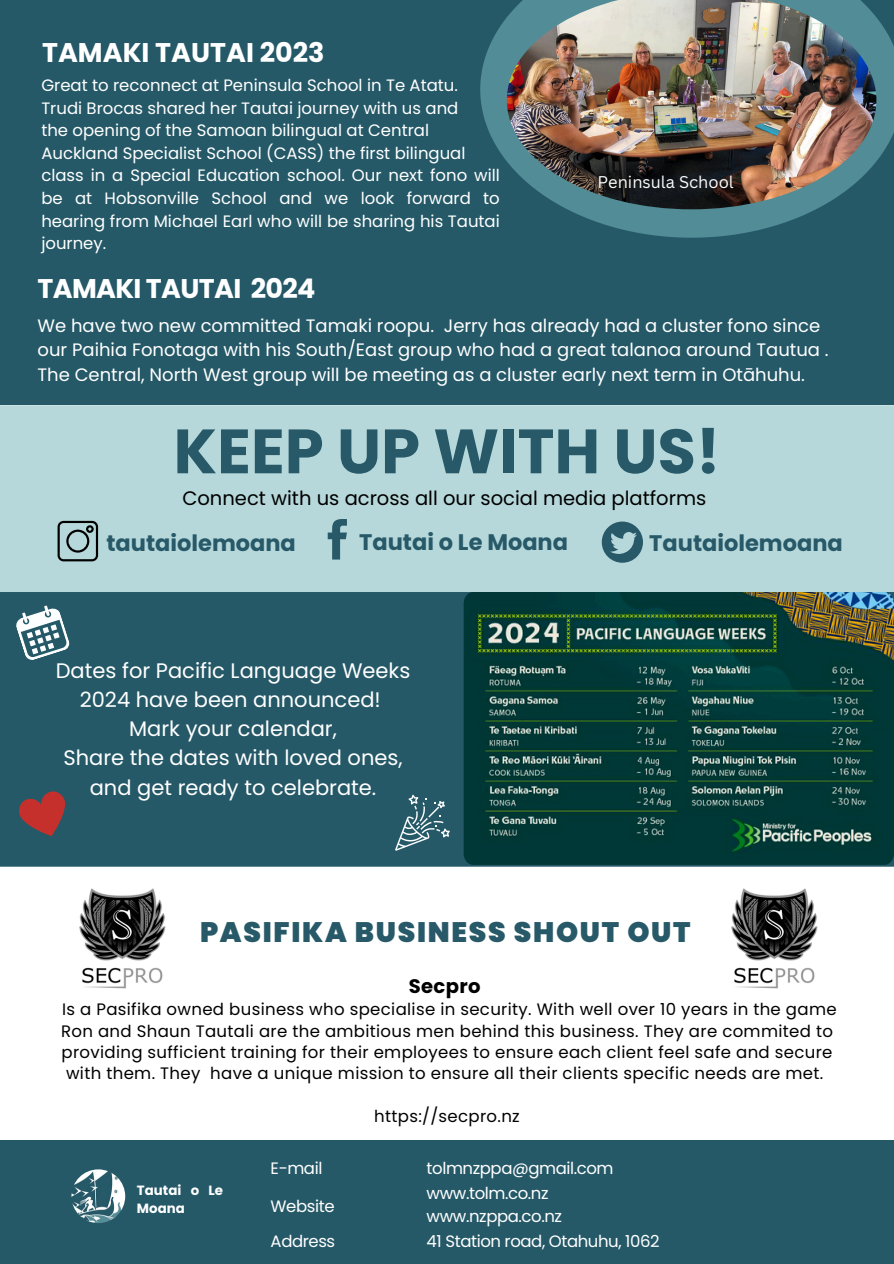
<style>
.page{position:relative;width:894px;height:1264px;background:#fff}
.page>*{position:absolute;margin:0;border:0;box-sizing:border-box;transform-origin:0 0}
.t1{font:700 62.4px "Poppins";color:#285968}
.t2{font:900 28.2px "Poppins";letter-spacing:.06em;color:#285968}
.t3{font:700 27px "Poppins";letter-spacing:-.015em;color:#fff}
.t4{font:700 22.5px "Poppins";color:#285968}
.t5{font:21px/29.2px "Poppins";color:#fff;text-align:center}
.t6{font:19.5px "Poppins";color:#000}
.t7{font:700 19.5px "Poppins";letter-spacing:.02em;color:#000}
.t8{font:18px/24.8px "Poppins";color:#fff}
.t9{font:16.5px/21.3px "Poppins";letter-spacing:.02em;color:#000;text-align:center}
.t10{font:16.5px/22.5px "Poppins";color:#fff}
.t11{font:16.5px "Poppins";letter-spacing:-.025em;color:#fff}
.t12{font:16.5px "Canva Sans";color:#fdfeff}
.t13{font:700 13.35px/17.9px "Poppins";color:#fff}
</style>
<div class="page">
<div style="left:0;top:1140px;width:893px;height:123px;background:#255968"></div>
<img style="left:71px;top:1169px;width:54px;height:54px;border-radius:50%">
<div style="left:0;top:405px;width:893px;height:187px;background:#b6d8db"></div>
<div style="left:0;top:592px;width:893px;height:274px;background:#255968"></div>
<div style="left:0;top:0;width:893px;height:405px;background:#255968"></div>
<img style="left:463px;top:592px;width:430px;height:272px">
<svg style="left:480px;top:17px;width:413px;height:221px"></svg>
<img style="left:506px;top:0;width:370px;height:209px">
<img style="left:79px;top:888px;width:87px;height:101px">
<img style="left:731px;top:888px;width:87px;height:101px">
<svg style="left:58px;top:521px;width:40px;height:40px;background:#80989a"></svg>
<svg style="left:327px;top:519px;width:20px;height:40px"></svg>
<svg style="left:601px;top:521px;width:41px;height:41px;background:#648f99"></svg>
<svg style="left:13px;top:602px;width:58px;height:60px"></svg>
<svg style="left:395px;top:794px;width:54px;height:56px;background:#487380"></svg>
<svg style="left:13px;top:784px;width:63px;height:60px;background:#5e4a52"></svg>
<h4 class="t3" style="left:42px;top:33px;width:284px">TAMAKI TAUTAI 2023</h4>
<p class="t10" style="left:41px;top:74px;width:460px">Great to reconnect at Peninsula School in Te Atatu.<br>Trudi Brocas shared her Tautai journey with us and<br>the opening of the Samoan bilingual at Central Auckland Specialist School (CASS) the first bilingual class in a Special Education school. Our next fono will be at Hobsonville School and we look forward to hearing from Michael Earl who will be sharing his Tautai journey.</p>
<p class="t3" style="left:38px;top:269px;width:279px">TAMAKI TAUTAI 2024</p>
<p class="t12" style="left:597px;top:171px;width:138px">Peninsula School</p>
<p class="t8" style="left:38px;top:313px;width:792px">We have two new committed Tamaki roopu. Jerry has already had a cluster fono since our Paihia Fonotaga with his South/East group who had a great talanoa around Tautua .<br>The Central, North West group will be meeting as a cluster early next term in Otāhuhu.</p>
<p class="t1" style="left:173px;top:408px;width:548px">KEEP UP WITH US!</p>
<p class="t6" style="left:182px;top:485px;width:525px">Connect with us across all our social media platforms</p>
<p class="t4" style="left:106px;top:527px;width:191px">tautaiolemoana</p>
<h2 class="t4" style="left:359px;top:527px;width:210px">Tautai o Le Moana</h2>
<h6 class="t5" style="left:56px;top:655px;width:356px">Dates for Pacific Language Weeks<br>2024 have been announced!<br>Mark your calendar,<br>Share the dates with loved ones, and get ready to celebrate.</h6>
<h6 class="t4" style="left:649px;top:527px;width:195px">Tautaiolemoana</h6>
<h6 class="t2" style="left:200px;top:912px;width:492px">PASIFIKA BUSINESS SHOUT OUT</h6>
<h2 class="t7" style="left:408px;top:972px;width:73px">Secpro</h2>
<h2 class="t9" style="left:61px;top:998px;width:777px">Is a Pasifika owned business who specialise in security. With well over 10 years in the game Ron and Shaun Tautali are the ambitious men behind this business. They are commited to providing sufficient training for their employees to ensure each client feel safe and secure with them. They have a unique mission to ensure all their clients specific needs are met.</h2>
<h5 class="t9" style="left:374px;top:1105px;width:147px">https://secpro.nz</h5>
<h5 class="t11" style="left:426px;top:1156px;width:188px">tolmnzppa@gmail.com</h5>
<p class="t11" style="left:426px;top:1181px;width:123px">www.tolm.co.nz</p>
<p class="t11" style="left:426px;top:1229px;width:234px">41 Station road, Otahuhu, 1062</p>
<p class="t10" style="left:270px;top:1156px;width:53px">E-mail</p>
<h3 class="t11" style="left:270px;top:1194px;width:65px">Website</h3>
<h3 class="t11" style="left:270px;top:1229px;width:66px">Address</h3>
<h3 class="t13" style="left:137px;top:1181px;width:88px">Tautai o Le<br>Moana</h3>
<p class="t11" style="left:426px;top:1204px;width:137px">www.nzppa.co.nz</p>
</div>
